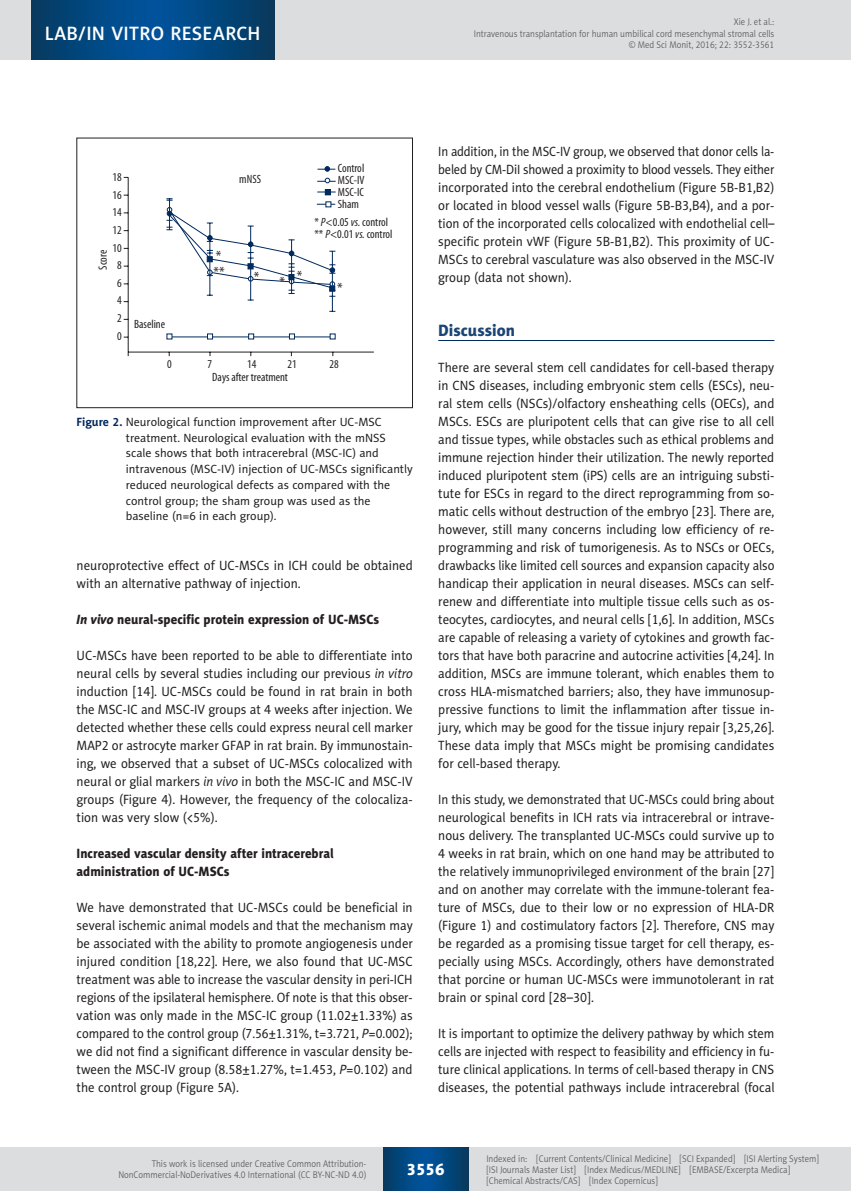
<style>
.page{position:relative;width:851px;height:1191px;background:#fff}
.page>*{position:absolute;margin:0;border:0;box-sizing:border-box;transform-origin:0 0}
.t1{font:19.5px "Naomi Sans EFN Medium";letter-spacing:.015em;color:#fff}
.MSM_Headline_1{font:16.5px "Naomi Sans EFN Heavy";color:#1a4574}
.t2{font:16.5px "Naomi Sans EFN Heavy";color:#fff}
.t3{font:condensed 15px "Myriad Pro";color:#231f20}
.MSM_Body{font:13.5px/18px "Naomi Sans EFN";color:#231f20;text-align:justify;scale:.95 1}
.MSM_Body-2{font:13.5px/18px "Naomi Sans EFN";color:#231f20;text-align:justify;scale:.93 1}
.MSM_Body-3{font:13.5px/18px "Naomi Sans EFN";color:#231f20;text-align:justify;scale:.92 1}
.MSM_Body-4{font:13.5px/18px "Naomi Sans EFN";color:#231f20;text-align:justify;scale:.94 1}
.MSM_Headline_2{font:13.5px/18px "Naomi Sans EFN Heavy";color:#231f20;scale:.95 1}
.MSM_Rycina_tytul{font:12px/15.8px "Naomi Sans EFN";color:#231f20}
.t4{font:condensed 12px/17.7px "Myriad Pro";color:#231f20;text-align:center}
.t5{font:9.75px/11.2px "Naomi Sans EFN Light";color:#57585a;text-align:right;scale:.9 1}
.s1{font-style:italic}
.s2{font-weight:700;color:#00295c}
</style>
<div class="page">
<hr style="left:438px;top:340px;width:336px;height:1px;background:#00295c">
<hr style="left:128px;top:177px;width:1px;height:179px;background:#231f20">
<hr style="left:128px;top:352px;width:246px;height:1px;background:#231f20">
<svg style="left:166px;top:166px;width:170px;height:173px"></svg>
<div style="left:0;top:1148px;width:850px;height:43px;background:#dcdddf"></div>
<svg style="left:383px;top:1147px;width:85px;height:43px;background:#02477e"></svg>
<div style="left:0;top:0;width:850px;height:60px;background:#dcdddf"></div>
<hr style="left:850px;top:0;width:1px;height:60px;background:#dcdddf">
<svg style="left:32px;top:0;width:242px;height:60px;background:#02477f"></svg>
<h1 class="t1" style="left:45px;top:22px;width:217px">LAB/IN VITRO RESEARCH</h1>
<p class="t5" style="left:474px;top:16px;width:335px">Xie J. et al.:<br>Intravenous transplantation for human umbilical cord mesenchymal stromal cells © Med Sci Monit, 2016; 22: 3552-3561</p>
<p class="t4" style="left:112px;top:168px;width:11px">18<br>16<br>14<br>12<br>10<br>8<br>6<br>4<br>2<br>0</p>
<p class="t4" style="left:94px;top:270px;width:21px;rotate:-90deg">Score</p>
<p class="t4" style="left:134px;top:315px;width:32px">Baseline</p>
<p class="t3" style="left:216px;top:248px;width:7px">*</p>
<p class="t3" style="left:213px;top:264px;width:13px">**</p>
<p class="t4" style="left:239px;top:170px;width:23px">mNSS</p>
<p class="t4" style="left:338px;top:162px;width:28px;line-height:12px;text-align:justify">Control MSC-IV MSC-IC Sham</p>
<p class="t4" style="left:314px;top:217px;width:79px;line-height:12px;text-align:left">* <span class="s1">P</span>&lt;0.05 <span class="s1">vs.</span> control ** <span class="s1">P</span>&lt;0.01 <span class="s1">vs.</span> control</p>
<p class="t3" style="left:254px;top:269px;width:50px">* **</p>
<p class="t3" style="left:337px;top:280px;width:7px">*</p>
<p class="t4" style="left:167px;top:355px;width:6px">0</p>
<p class="t4" style="left:207px;top:355px;width:6px">7</p>
<p class="t4" style="left:247px;top:355px;width:11px">14</p>
<p class="t4" style="left:287px;top:355px;width:11px">21</p>
<p class="t4" style="left:329px;top:355px;width:11px">28</p>
<p class="t4" style="left:212px;top:368px;width:77px">Days after treatment</p>
<p class="MSM_Rycina_tytul" style="left:126px;top:414px;width:288px;text-indent:-49px"><span class="s2">Figure 2.</span> Neurological function improvement after UC-MSC treatment. Neurological evaluation with the mNSS scale shows that both intracerebral (MSC-IC) and intravenous (MSC-IV) injection of UC-MSCs significantly reduced neurological defects as compared with the control group; the sham group was used as the baseline (n=6 in each group).</p>
<p class="MSM_Body" style="left:77px;top:556px;width:355px">neuroprotective effect of UC-MSCs in ICH could be obtained with an alternative pathway of injection.</p>
<p class="MSM_Headline_2" style="left:77px;top:610px;width:320px"><span class="s1">In vivo</span> neural-specific protein expression of UC-MSCs</p>
<p class="MSM_Body" style="left:77px;top:646px;width:355px">UC-MSCs have been reported to be able to differentiate into neural cells by several studies including our previous <span class="s1">in vitro </span>induction [14]. UC-MSCs could be found in rat brain in both the MSC-IC and MSC-IV groups at 4 weeks after injection. We detected whether these cells could express neural cell marker MAP2 or astrocyte marker GFAP in rat brain. By immunostain&shy;ing, we observed that a subset of UC-MSCs colocalized with neural or glial markers <span class="s1">in vivo</span> in both the MSC-IC and MSC-IV groups (Figure 4). However, the frequency of the colocaliza&shy;tion was very slow (&lt;5%).</p>
<p class="MSM_Headline_2" style="left:77px;top:844px;width:272px">Increased vascular density after intracerebral administration of UC-MSCs</p>
<p class="MSM_Body" style="left:77px;top:898px;width:355px">We have demonstrated that UC-MSCs could be beneficial in several ischemic animal models and that the mechanism may be associated with the ability to promote angiogenesis under injured condition [18,22]. Here, we also found that UC-MSC treatment was able to increase the vascular density in peri-ICH regions of the ipsilateral hemisphere. Of note is that this obser&shy;vation was only made in the MSC-IC group (11.02±1.33%) as compared to the control group (7.56±1.31%, t=3.721, <span class="s1">P</span>=0.002); we did not find a significant difference in vascular density be&shy;tween the MSC-IV group (8.58±1.27%, t=1.453, <span class="s1">P</span>=0.102) and the control group (Figure 5A).</p>
<p class="MSM_Body-3" style="left:438px;top:142px;width:367px">In addition, in the MSC-IV group, we observed that donor cells la&shy;beled by CM-DiI showed a proximity to blood vessels. They either incorporated into the cerebral endothelium (Figure 5B-B1,B2) or located in blood vessel walls (Figure 5B-B3,B4), and a por&shy;tion of the incorporated cells colocalized with endothelial cell– specific protein vWF (Figure 5B-B1,B2). This proximity of UC-MSCs to cerebral vasculature was also observed in the MSC-IV group (data not shown).</p>
<p class="MSM_Headline_1" style="left:438px;top:320px;width:78px">Discussion</p>
<p class="MSM_Body" style="left:438px;top:358px;width:355px">There are several stem cell candidates for cell-based therapy in CNS diseases, including embryonic stem cells (ESCs), neu&shy;ral stem cells (NSCs)/olfactory ensheathing cells (OECs), and MSCs. ESCs are pluripotent cells that can give rise to all cell and tissue types, while obstacles such as ethical problems and immune rejection hinder their utilization. The newly reported induced pluripotent stem (iPS) cells are an intriguing substi&shy;tute for ESCs in regard to the direct reprogramming from so&shy;matic cells without destruction of the embryo [23]. There are, however, still many concerns including low efficiency of re&shy;programming and risk of tumorigenesis. As to NSCs or OECs, drawbacks like limited cell sources and expansion capacity also handicap their application in neural diseases. MSCs can self&shy;renew and differentiate into multiple tissue cells such as os&shy;teocytes, cardiocytes, and neural cells [1,6]. In addition, MSCs are capable of releasing a variety of cytokines and growth fac&shy;tors that have both paracrine and autocrine activities [4,24]. In addition, MSCs are immune tolerant, which enables them to cross HLA-mismatched barriers; also, they have immunosup&shy;pressive functions to limit the inflammation after tissue in&shy;jury, which may be good for the tissue injury repair [3,25,26].<br>These data imply that MSCs might be promising candidates for cell-based therapy.</p>
<p class="MSM_Body-2" style="left:438px;top:790px;width:363px">In this study, we demonstrated that UC-MSCs could bring about neurological benefits in ICH rats via intracerebral or intrave&shy;nous delivery. The transplanted UC-MSCs could survive up to 4 weeks in rat brain, which on one hand may be attributed to the relatively immunoprivileged environment of the brain [27] and on another may correlate with the immune-tolerant fea&shy;ture of MSCs, due to their low or no expression of HLA-DR (Figure 1) and costimulatory factors [2]. Therefore, CNS may be regarded as a promising tissue target for cell therapy, es&shy;pecially using MSCs. Accordingly, others have demonstrated that porcine or human UC-MSCs were immunotolerant in rat brain or spinal cord [28–30].</p>
<p class="MSM_Body-4" style="left:438px;top:1024px;width:359px">It is important to optimize the delivery pathway by which stem cells are injected with respect to feasibility and efficiency in fu&shy;ture clinical applications. In terms of cell-based therapy in CNS diseases, the potential pathways include intracerebral (focal</p>
<p class="t5" style="left:118px;top:1158px;width:277px">This work is licensed under Creative Common Attribution-<br>NonCommercial-NoDerivatives 4.0 International (CC BY-NC-ND 4.0)</p>
<p class="t2" style="left:406px;top:1159px;width:40px">3556</p>
<p class="t5" style="left:486px;top:1152px;width:371px;text-align:left">Indexed in: [Current Contents/Clinical Medicine] [SCI Expanded] [ISI Alerting System] [ISI Journals Master List] [Index Medicus/MEDLINE] [EMBASE/Excerpta Medica] [Chemical Abstracts/CAS] [Index Copernicus]</p>
</div>
